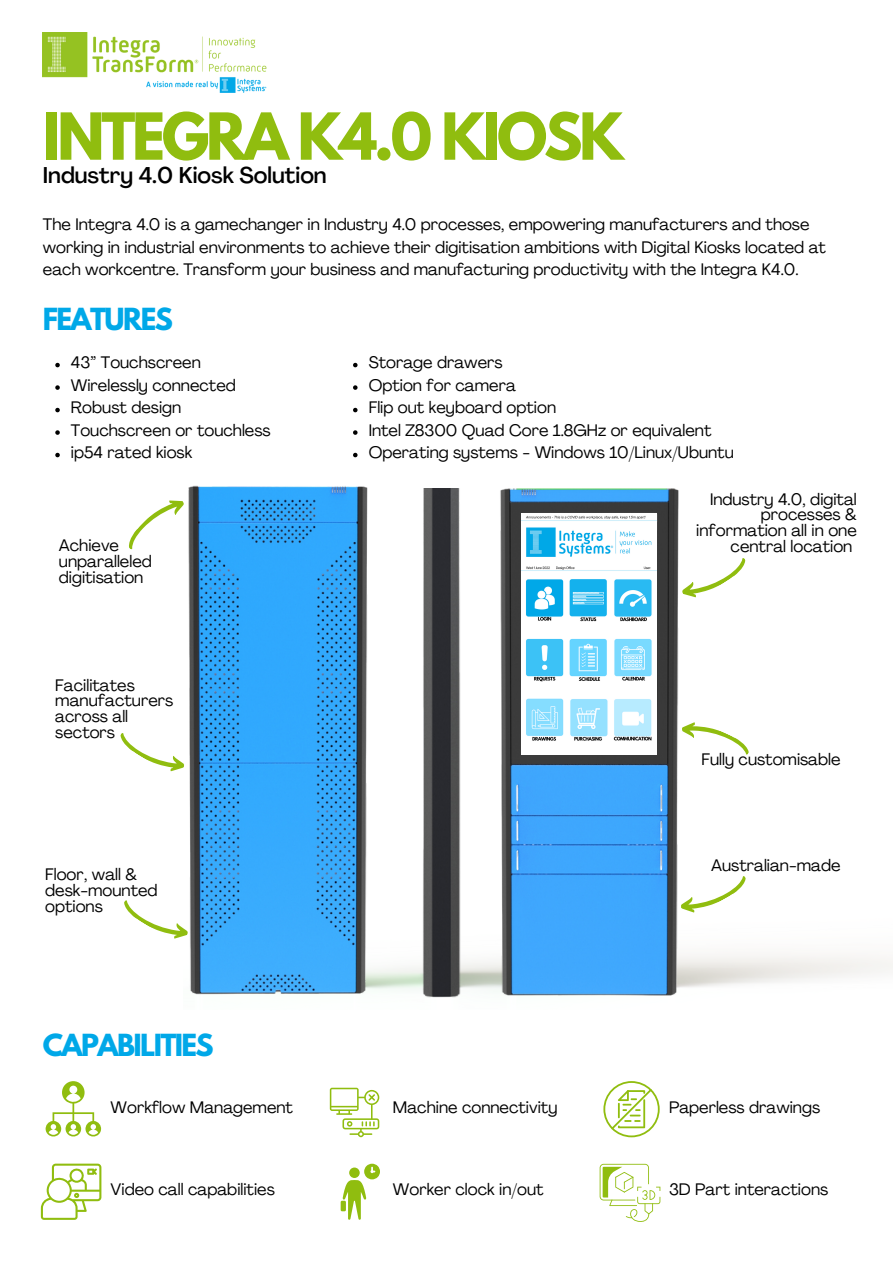
<style>
.page{position:relative;width:893px;height:1264px;background:#fff}
.page>*{position:absolute;margin:0;border:0;box-sizing:border-box;transform-origin:0 0}
.t1{font:700 57.45px "League Spartan";letter-spacing:-.06em;color:#90bd0f}
.t2{font:700 27px "League Spartan";letter-spacing:-.06em;color:#00a8e8}
.t3{font:500 22.5px "Agrandir";color:#000}
.t4{font:16.5px/22.5px "Agrandir";color:#000}
</style>
<div class="page">
<img style="left:43px;top:32px;width:224px;height:61px">
<img style="left:183px;top:485px;width:190px;height:513px">
<img style="left:409px;top:488px;width:72px;height:514px">
<img style="left:492px;top:488px;width:196px;height:510px">
<img style="left:521px;top:513px;width:135px;height:241px">
<svg style="left:129px;top:492px;width:57px;height:63px"></svg>
<svg style="left:120px;top:726px;width:66px;height:52px"></svg>
<svg style="left:124px;top:893px;width:66px;height:52px"></svg>
<svg style="left:680px;top:551px;width:66px;height:53px"></svg>
<svg style="left:680px;top:715px;width:69px;height:46px"></svg>
<svg style="left:678px;top:869px;width:68px;height:50px"></svg>
<svg style="left:55px;top:363px;width:5px;height:4px"></svg>
<svg style="left:55px;top:385px;width:5px;height:5px"></svg>
<svg style="left:55px;top:408px;width:5px;height:4px"></svg>
<svg style="left:55px;top:430px;width:5px;height:5px"></svg>
<svg style="left:55px;top:453px;width:5px;height:4px"></svg>
<svg style="left:353px;top:363px;width:4px;height:4px"></svg>
<svg style="left:353px;top:385px;width:4px;height:5px"></svg>
<svg style="left:353px;top:408px;width:4px;height:4px"></svg>
<svg style="left:353px;top:430px;width:4px;height:5px"></svg>
<svg style="left:353px;top:453px;width:4px;height:4px"></svg>
<svg style="left:45px;top:1081px;width:56px;height:56px"></svg>
<svg style="left:41px;top:1163px;width:60px;height:56px"></svg>
<svg style="left:330px;top:1087px;width:49px;height:50px"></svg>
<div style="left:340px;top:1200px;width:6px;height:11px;background:#90bd0f"></div>
<svg style="left:342px;top:1163px;width:38px;height:56px"></svg>
<svg style="left:599px;top:1163px;width:61px;height:58px"></svg>
<svg style="left:603px;top:1081px;width:56px;height:56px"></svg>
<h1 class="t1" style="left:43px;top:108px;width:582px">INTEGRA K4.0 KIOSK</h1>
<h3 class="t3" style="left:43px;top:166px;width:285px">Industry 4.0 Kiosk Solution</h3>
<p class="t4" style="left:43px;top:215px;width:784px">The Integra 4.0 is a gamechanger in Industry 4.0 processes, empowering manufacturers and those working in industrial environments to achieve their digitisation ambitions with Digital Kiosks located at each workcentre. Transform your business and manufacturing productivity with the Integra K4.0.</p>
<h2 class="t2" style="left:43px;top:306px;width:132px">FEATURES</h2>
<p class="t4" style="left:71px;top:353px;width:201px">43” Touchscreen<br>Wirelessly connected<br>Robust design<br>Touchscreen or touchless ip54 rated kiosk</p>
<p class="t4" style="left:59px;top:539px;width:94px;line-height:15.8px">Achieve unparalleled digitisation</p>
<p class="t4" style="left:55px;top:678px;width:119px;line-height:15.8px">Facilitates manufacturers across all sectors</p>
<p class="t4" style="left:45px;top:868px;width:114px;line-height:15.8px">Floor, wall &amp; desk-mounted options</p>
<h2 class="t2" style="left:43px;top:1031px;width:172px">CAPABILITIES</h2>
<p class="t4" style="left:111px;top:1097px;width:184px">Workflow Management</p>
<p class="t4" style="left:111px;top:1179px;width:166px">Video call capabilities</p>
<p class="t4" style="left:368px;top:353px;width:366px">Storage drawers<br>Option for camera<br>Flip out keyboard option<br>Intel Z8300 Quad Core 1.8GHz or equivalent<br>Operating systems - Windows 10/Linux/Ubuntu</p>
<p class="t4" style="left:696px;top:492px;width:162px;line-height:15.8px;text-align:right">Industry 4.0, digital processes &amp; information all in one central location</p>
<p class="t4" style="left:701px;top:749px;width:141px">Fully customisable</p>
<p class="t4" style="left:393px;top:1097px;width:166px">Machine connectivity</p>
<p class="t4" style="left:393px;top:1179px;width:152px">Worker clock in/out</p>
<p class="t4" style="left:711px;top:855px;width:131px">Australian-made</p>
<p class="t4" style="left:669px;top:1097px;width:152px">Paperless drawings</p>
<p class="t4" style="left:669px;top:1179px;width:161px">3D Part interactions</p>
</div>
